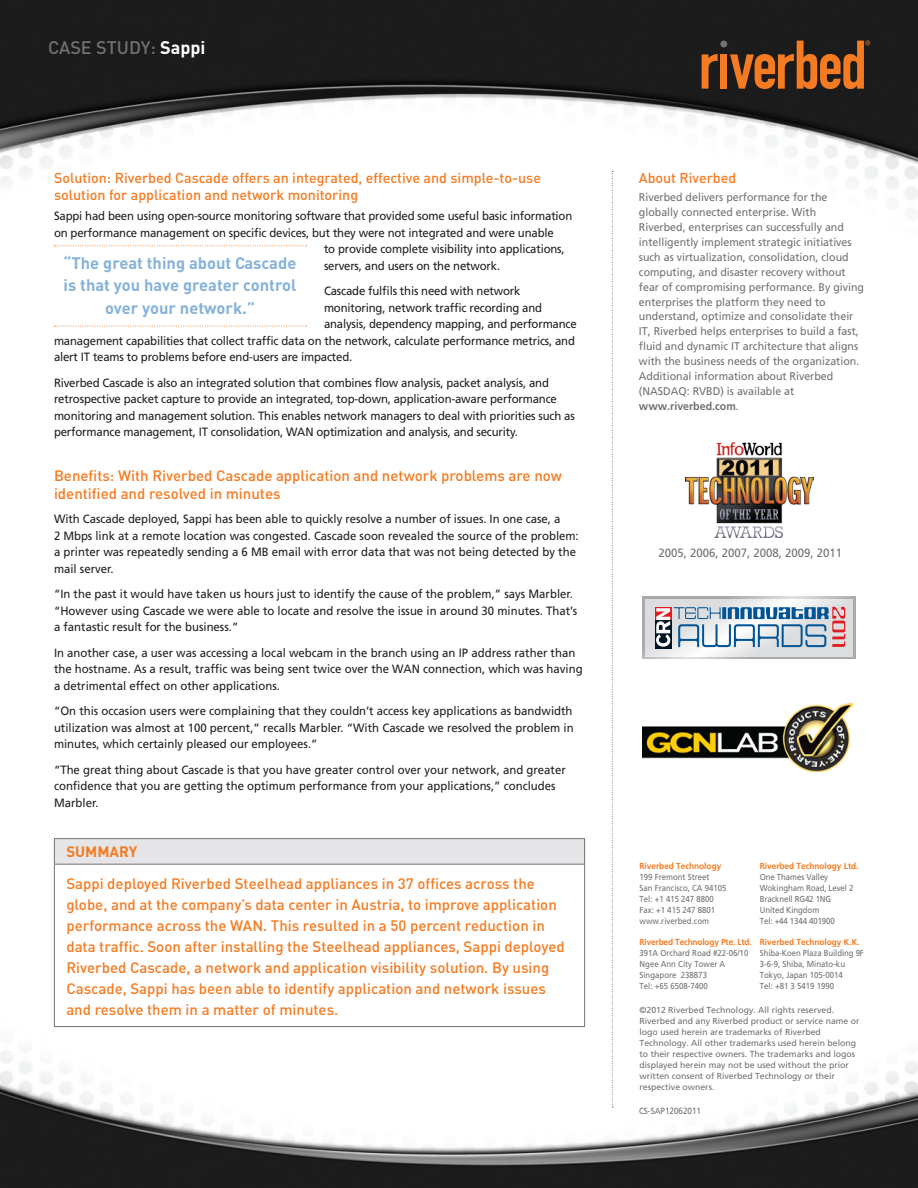
<style>
.page{position:relative;width:918px;height:1188px;background:#fff}
.page>*{position:absolute;margin:0;border:0;box-sizing:border-box;transform-origin:0 0}
.Head_1{font:500 18px "DIN";color:#717074}
.Pull_Quote{font:700 16.5px/22.5px "DIN";color:#86b2d9;text-align:center}
.Summary_Overview{font:500 15px/21px "DIN";color:#f47b21}
.Head_1-2{font:500 15px/18px "DIN";color:#f47b21}
.Head_-_summary{font:700 15px "DIN";color:#f47b21}
.Head_2{font:500 14.25px/17.2px "DIN";color:#f47b21}
.Body{font:12px/16.5px "Frutiger";letter-spacing:-.015em;color:#231f20;scale:.95 1}
.About_Riverbed{font:12px "Frutiger";color:#717074;scale:.95 1}
.t1{font:11.25px/14.9px "Frutiger";color:#717074;scale:.95 1}
.Copyright{font:9px "Frutiger";color:#717074;scale:.9 1}
.t2{font:8.7px/10.9px "Frutiger";color:#717074;scale:.9 1}
.t3{font:8.7px/10.9px "Frutiger";color:#717074}
.t4{font:700 8.7px "Frutiger";color:#f47b21;scale:.95 1}
.s1{font-weight:700;color:#fff}
.s2{font-weight:700}
</style>
<div class="page">
<img style="left:0;top:0;width:918px;height:1188px">
<svg style="left:642px;top:596px;width:214px;height:63px;background:#c1c2c5"></svg>
<svg style="left:646px;top:600px;width:207px;height:56px"></svg>
<div style="left:655px;top:607px;width:17px;height:13px;background:#e21a21"></div>
<div style="left:655px;top:620px;width:17px;height:28px;background:#011622"></div>
<svg style="left:656px;top:607px;width:189px;height:40px"></svg>
<img style="left:642px;top:703px;width:211px;height:69px">
<img style="left:685px;top:443px;width:128px;height:94px">
<svg style="left:612px;top:171px;width:1px;height:937px"></svg>
<svg style="left:702px;top:54px;width:16px;height:35px"></svg>
<div style="left:720px;top:41px;width:7px;height:6px;background:#717074;border-radius:50%"></div>
<div style="left:720px;top:54px;width:7px;height:35px;background:#f47b21"></div>
<svg style="left:730px;top:40px;width:140px;height:49px;background:#7a451d"></svg>
<div style="left:54px;top:839px;width:531px;height:25px;background:#e6e6e8"></div>
<hr style="left:54px;top:865px;width:1px;height:161px;background:#717074">
<hr style="left:584px;top:865px;width:1px;height:161px;background:#717074">
<hr style="left:54px;top:1026px;width:531px;height:1px;background:#717074">
<hr style="left:54px;top:838px;width:531px;height:1px;background:#717074">
<svg style="left:54px;top:839px;width:1px;height:25px"></svg>
<svg style="left:584px;top:839px;width:1px;height:25px"></svg>
<hr style="left:54px;top:864px;width:531px;height:1px;background:#717074">
<svg style="left:54px;top:245px;width:253px;height:1px"></svg>
<svg style="left:54px;top:326px;width:253px;height:1px"></svg>
<p class="Head_1" style="left:48px;top:36px;width:159px">CASE STUDY: <span class="s1">Sappi</span></p>
<p class="Head_2" style="left:54px;top:169px;width:489px">Solution: Riverbed Cascade offers an integrated, effective and simple-to-use solution for application and network monitoring</p>
<p class="Body" style="left:54px;top:208px;width:547px">Sappi had been using open-source monitoring software that provided some useful basic information</p>
<p class="Body" style="left:54px;top:224px;width:528px">on performance management on specific devices, but they were not integrated and were unable</p>
<p class="Body" style="left:324px;top:241px;width:255px">to provide complete visibility into applications,</p>
<p class="Body" style="left:324px;top:257px;width:187px">servers, and users on the network.</p>
<p class="Body" style="left:324px;top:283px;width:208px">Cascade fulfils this need with network</p>
<p class="Body" style="left:324px;top:299px;width:231px">monitoring, network traffic recording and</p>
<p class="Body" style="left:324px;top:316px;width:268px">analysis, dependency mapping, and performance</p>
<p class="Body" style="left:54px;top:332px;width:550px">management capabilities that collect traffic data on the network, calculate performance metrics, and</p>
<p class="Body" style="left:54px;top:349px;width:316px">alert IT teams to problems before end-users are impacted.</p>
<p class="Body" style="left:54px;top:374px;width:550px">Riverbed Cascade is also an integrated solution that combines flow analysis, packet analysis, and retrospective packet capture to provide an integrated, top-down, application-aware performance monitoring and management solution. This enables network managers to deal with priorities such as performance management, IT consolidation, WAN optimization and analysis, and security.</p>
<p class="Head_1-2" style="left:54px;top:466px;width:509px">Benefits: With Riverbed Cascade application and network problems are now identified and resolved in minutes</p>
<p class="Body" style="left:54px;top:511px;width:554px">With Cascade deployed, Sappi has been able to quickly resolve a number of issues. In one case, a<br>2 Mbps link at a remote location was congested. Cascade soon revealed the source of the problem: a printer was repeatedly sending a 6 MB email with error data that was not being detected by the mail server.</p>
<p class="Body" style="left:54px;top:586px;width:552px">“In the past it would have taken us hours just to identify the cause of the problem,” says Marbler. “However using Cascade we were able to locate and resolve the issue in around 30 minutes. That’s a fantastic result for the business.”</p>
<p class="Body" style="left:54px;top:644px;width:558px">In another case, a user was accessing a local webcam in the branch using an IP address rather than the hostname. As a result, traffic was being sent twice over the WAN connection, which was having a detrimental effect on other applications.</p>
<p class="Body" style="left:54px;top:703px;width:549px;text-align:justify">“On this occasion users were complaining that they couldn’t access key applications as bandwidth utilization was almost at 100 percent,” recalls Marbler. “With Cascade we resolved the problem in minutes, which certainly pleased our employees.”</p>
<p class="Body" style="left:54px;top:761px;width:540px">“The great thing about Cascade is that you have greater control over your network, and greater confidence that you are getting the optimum performance from your applications,” concludes<br>Marbler.</p>
<p class="Head_-_summary" style="left:66px;top:842px;width:73px">SUMMARY</p>
<p class="Summary_Overview" style="left:66px;top:872px;width:500px">Sappi deployed Riverbed Steelhead appliances in 37 offices across the globe, and at the company’s data center in Austria, to improve application performance across the WAN. This resulted in a 50 percent reduction in data traffic. Soon after installing the Steelhead appliances, Sappi deployed Riverbed Cascade, a network and application visibility solution. By using Cascade, Sappi has been able to identify application and network issues and resolve them in a matter of minutes.</p>
<p class="Pull_Quote" style="left:64px;top:251px;width:234px">“The great thing about Cascade is that you have greater control over your network.”</p>
<p class="Head_2" style="left:639px;top:169px;width:99px">About Riverbed</p>
<p class="t1" style="left:639px;top:190px;width:238px">Riverbed delivers performance for the globally connected enterprise. With Riverbed, enterprises can successfully and intelligently implement strategic initiatives such as virtualization, consolidation, cloud computing, and disaster recovery without fear of compromising performance. By giving enterprises the platform they need to understand, optimize and consolidate their IT, Riverbed helps enterprises to build a fast, fluid and dynamic IT architecture that aligns with the business needs of the organization.<br>Additional information about Riverbed (NASDAQ: RVBD) is available at <span class="s2">www.riverbed.com</span>.</p>
<p class="About_Riverbed" style="left:658px;top:546px;width:195px">2005, 2006, 2007, 2008, 2009, 2011</p>
<p class="t4" style="left:760px;top:861px;width:105px">Riverbed Technology Ltd.</p>
<p class="t2" style="left:760px;top:871px;width:105px">One Thames Valley<br>Wokingham Road, Level 2<br>Bracknell RG42 1NG<br>United Kingdom<br>Tel: +44 1344 401900</p>
<p class="t4" style="left:760px;top:937px;width:106px">Riverbed Technology K.K.</p>
<p class="t2" style="left:760px;top:948px;width:117px">Shiba-Koen Plaza Building 9F<br>3-6-9, Shiba, Minato-ku<br>Tokyo, Japan 105-0014<br>Tel: +81 3 5419 1990</p>
<p class="t3" style="left:640px;top:1005px;width:221px">©2012 Riverbed Technology. All rights reserved.<br>Riverbed and any Riverbed product or service name or logo used herein are trademarks of Riverbed Technology. All other trademarks used herein belong to their respective owners. The trademarks and logos displayed herein may not be used without the prior written consent of Riverbed Technology or their respective owners.</p>
<p class="Copyright" style="left:639px;top:1105px;width:71px">CS-SAP12062011</p>
<p class="t4" style="left:640px;top:861px;width:88px">Riverbed Technology</p>
<p class="t2" style="left:640px;top:871px;width:98px">199 Fremont Street<br>San Francisco, CA 94105<br>Tel: +1 415 247 8800<br>Fax: +1 415 247 8801 www.riverbed.com</p>
<p class="t4" style="left:640px;top:937px;width:120px">Riverbed Technology Pte. Ltd.</p>
<p class="t2" style="left:640px;top:948px;width:122px">391A Orchard Road #22-06/10<br>Ngee Ann City Tower A<br>Singapore 238873<br>Tel: +65 6508-7400</p>
</div>
